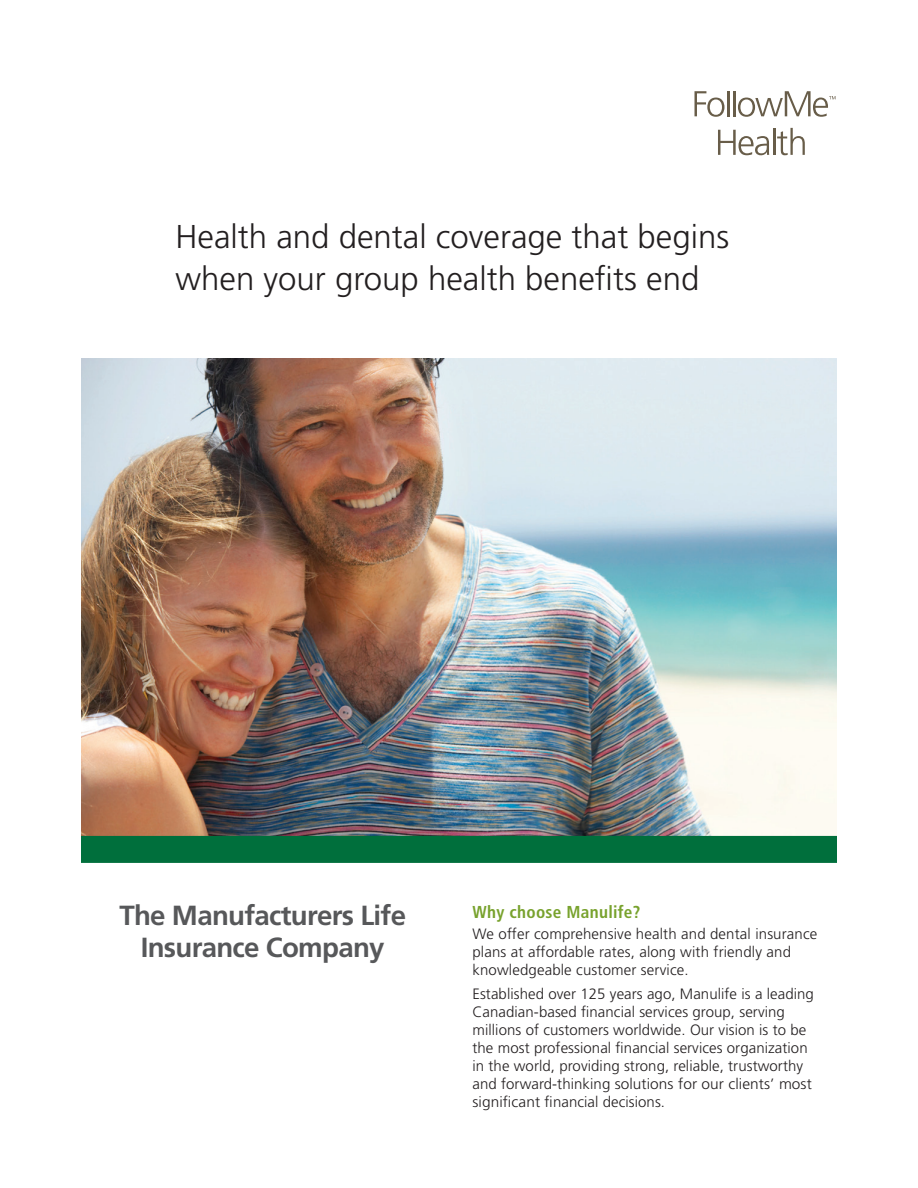
<style>
.page{position:relative;width:918px;height:1188px;background:#fff}
.page>*{position:absolute;margin:0;border:0;box-sizing:border-box;transform-origin:0 0}
.t1{font:300 33px/42px "Frutiger";color:#231f20}
.t2{font:700 27.6px/32px "Frutiger";letter-spacing:-.025em;color:#57585a;text-align:center}
.t3{font:700 condensed 17.25px "Frutiger";letter-spacing:.015em;color:#78a22d}
.t4{font:300 15px/18px "Frutiger";letter-spacing:.005em;color:#231f20}
</style>
<div class="page">
<img style="left:81px;top:359px;width:756px;height:477px">
<div style="left:81px;top:836px;width:756px;height:27px;background:#006f3c"></div>
<svg style="left:694px;top:91px;width:30px;height:26px"></svg>
<hr style="left:727px;top:91px;width:2px;height:25px;background:#685d49">
<hr style="left:733px;top:91px;width:2px;height:25px;background:#685d49">
<svg style="left:738px;top:91px;width:98px;height:26px"></svg>
<svg style="left:718px;top:130px;width:51px;height:25px"></svg>
<hr style="left:773px;top:128px;width:2px;height:27px;background:#685d49">
<svg style="left:777px;top:128px;width:28px;height:27px"></svg>
<h1 class="t1" style="left:176px;top:216px;width:555px">Health and dental coverage that begins when your group health benefits end</h1>
<h2 class="t2" style="left:119px;top:899px;width:288px">The Manufacturers Life<br>Insurance Company</h2>
<p class="t3" style="left:472px;top:902px;width:170px">Why choose Manulife?</p>
<p class="t4" style="left:472px;top:924px;width:346px">We offer comprehensive health and dental insurance plans at affordable rates, along with friendly and knowledgeable customer service.</p>
<p class="t4" style="left:472px;top:985px;width:343px">Established over 125 years ago, Manulife is a leading Canadian-based financial services group, serving millions of customers worldwide. Our vision is to be the most professional financial services organization in the world, providing strong, reliable, trustworthy and forward-thinking solutions for our clients’ most significant financial decisions.</p>
</div>
